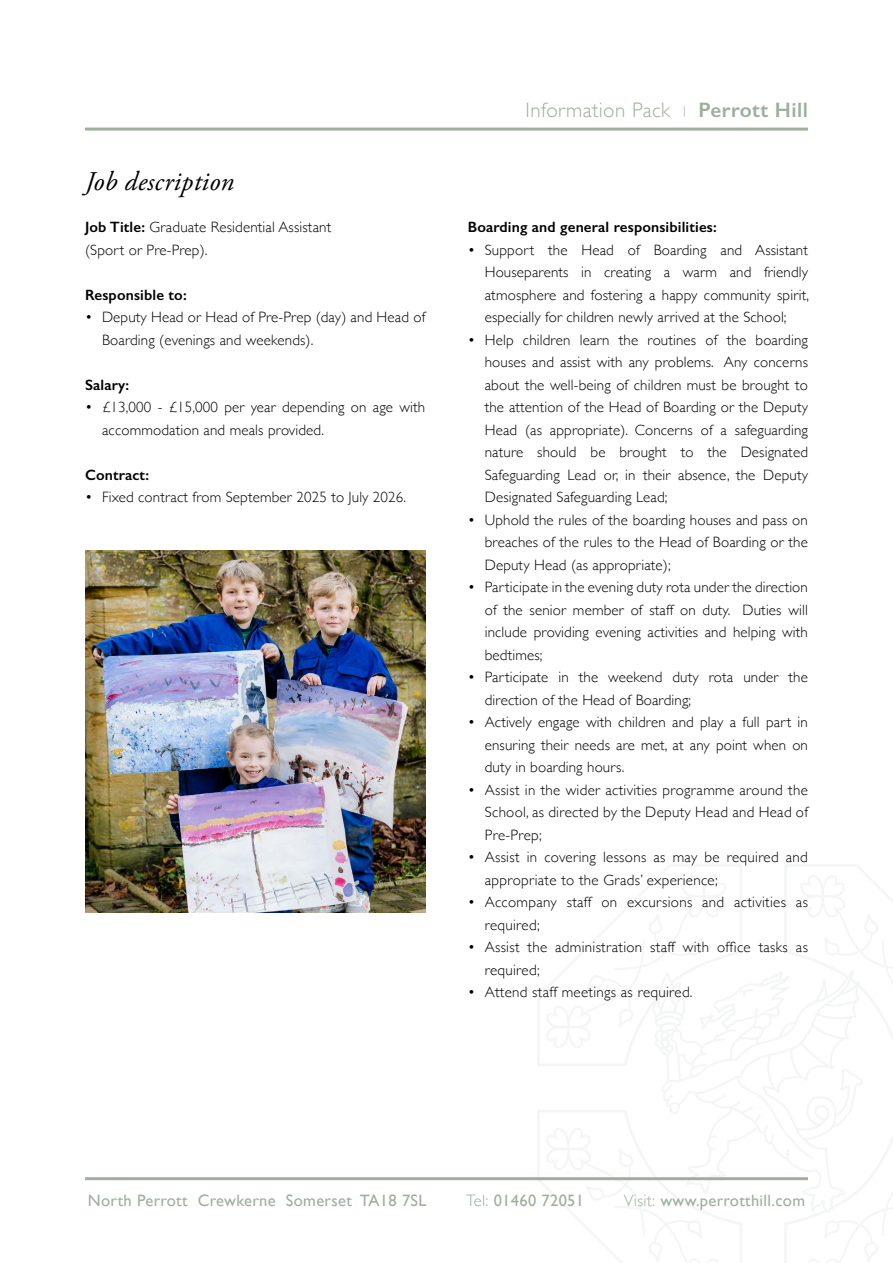
<style>
.page{position:relative;width:893px;height:1263px;background:#fff}
.page>*{position:absolute;margin:0;border:0;box-sizing:border-box;transform-origin:0 0}
.t1{font:italic 27px "Adobe Garamond Pro";letter-spacing:.01em;color:#000}
.t2{font:300 21px "Gill Sans";letter-spacing:.02em;color:#9daf9d}
.t3{font:16.5px "Gill Sans";letter-spacing:.02em;color:#9daf9d}
.t4{font:300 15px/22.5px "Gill Sans";letter-spacing:.01em;color:#000}
.t5{font:600 15px "Gill Sans";letter-spacing:.01em;color:#000}
.s1{font-weight:600}
.s2{font-weight:300}
</style>
<div class="page">
<svg style="left:537px;top:865px;width:356px;height:398px"></svg>
<hr style="left:85px;top:1177px;width:723px;height:3px;background:#9daf9d">
<hr style="left:85px;top:128px;width:723px;height:3px;background:#9daf9d">
<img style="left:85px;top:551px;width:340px;height:361px">
<h1 class="t1" style="left:85px;top:165px;width:151px">Job description</h1>
<p class="t4" style="left:85px;top:215px;width:248px"><span class="s1">Job Title:</span> Graduate Residential Assistant (Sport or Pre-Prep).</p>
<p class="t5" style="left:85px;top:285px;width:103px">Responsible to:</p>
<p class="t4" style="left:102px;top:305px;width:325px;text-indent:-17px">• Deputy Head or Head of Pre-Prep (day) and Head of<br>Boarding (evenings and weekends).</p>
<p class="t5" style="left:85px;top:375px;width:46px">Salary:</p>
<p class="t4" style="left:102px;top:395px;width:325px;text-indent:-17px">• £13,000 - £15,000 per year depending on age with accommodation and meals provided.</p>
<p class="t5" style="left:85px;top:465px;width:65px">Contract:</p>
<p class="t4" style="left:85px;top:485px;width:323px">• Fixed contract from September 2025 to July 2026.</p>
<h2 class="t2" style="left:526px;top:94px;width:284px">Information Pack <sup>|</sup> <span class="s1">Perrott Hill</span></h2>
<p class="t5" style="left:468px;top:218px;width:251px">Boarding and general responsibilities:</p>
<p class="t4" style="left:485px;top:238px;width:326px;text-align:justify;text-indent:-17px">• Support the Head of Boarding and Assistant Houseparents in creating a warm and friendly atmosphere and fostering a happy community spirit, especially for children newly arrived at the School;</p>
<p class="t4" style="left:485px;top:328px;width:325px;text-align:justify;text-indent:-17px">• Help children learn the routines of the boarding houses and assist with any problems. Any concerns about the well-being of children must be brought to the attention of the Head of Boarding or the Deputy Head (as appropriate). Concerns of a safeguarding nature should be brought to the Designated Safeguarding Lead or, in their absence, the Deputy Designated Safeguarding Lead;</p>
<p class="t4" style="left:485px;top:508px;width:325px;text-align:justify;text-indent:-17px">• Uphold the rules of the boarding houses and pass on breaches of the rules to the Head of Boarding or the Deputy Head (as appropriate);</p>
<p class="t4" style="left:485px;top:575px;width:325px;text-align:justify;text-indent:-17px">• Participate in the evening duty rota under the direction of the senior member of staff on duty. Duties will include providing evening activities and helping with bedtimes;</p>
<p class="t4" style="left:485px;top:665px;width:325px;text-indent:-17px">• Participate in the weekend duty rota under the direction of the Head of Boarding;</p>
<p class="t4" style="left:485px;top:710px;width:325px;text-align:justify;text-indent:-17px">• Actively engage with children and play a full part in ensuring their needs are met, at any point when on duty in boarding hours.</p>
<p class="t4" style="left:485px;top:778px;width:325px;text-align:justify;text-indent:-17px">• Assist in the wider activities programme around the School, as directed by the Deputy Head and Head of Pre-Prep;</p>
<p class="t4" style="left:485px;top:845px;width:325px;text-indent:-17px">• Assist in covering lessons as may be required and appropriate to the Grads’ experience;</p>
<p class="t4" style="left:485px;top:890px;width:325px;text-indent:-17px">• Accompany staff on excursions and activities as required;</p>
<p class="t4" style="left:485px;top:935px;width:325px;text-indent:-17px">• Assist the administration staff with office tasks as required;</p>
<p class="t4" style="left:468px;top:980px;width:226px">• Attend staff meetings as required.</p>
<p class="t3" style="left:88px;top:1191px;width:340px">North Perrott Crewkerne Somerset TA18 7SL</p>
<p class="t3" style="left:466px;top:1191px;width:119px"><span class="s2">Tel:</span> 01460 72051</p>
<p class="t3" style="left:624px;top:1191px;width:183px"><span class="s2">Visit:</span> www.perrotthill.com</p>
</div>
